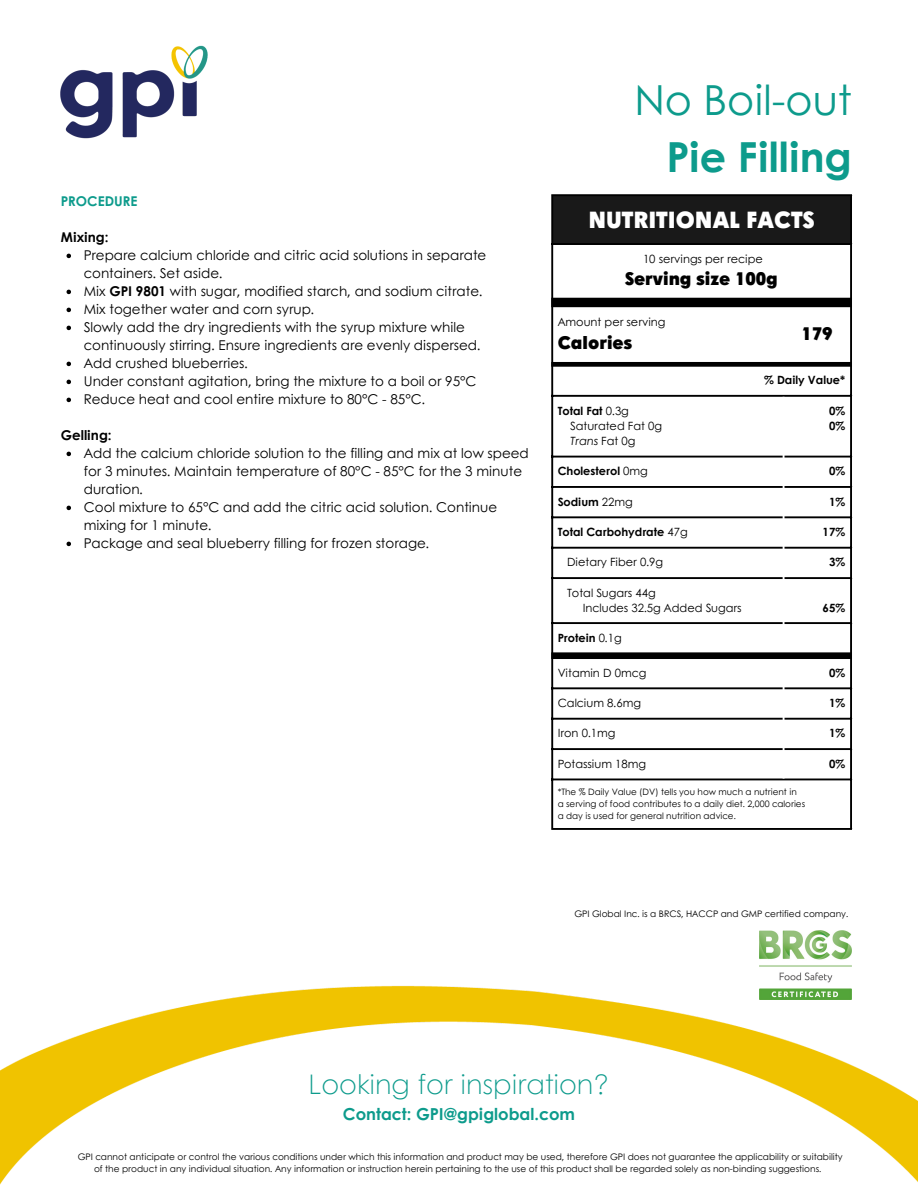
<style>
.page{position:relative;width:918px;height:1188px;background:#fff}
.page>*{position:absolute;margin:0;border:0;box-sizing:border-box;transform-origin:0 0}
.t1{font:41.4px/57.3px "Century Gothic";color:#0d9b8c;text-align:right}
.t2{font:300 27px "Century Gothic";color:#0d9b8c}
.t3{font:900 22.8px "Century Gothic";color:#fff}
.t4{font:900 17.7px "Century Gothic";color:#000}
.t5{font:700 16.5px "Century Gothic";color:#0d9b8c}
.t6{font:13.5px/18px "Century Gothic";color:#000}
.t7{font:700 13.5px "Century Gothic";color:#000}
.t8{font:700 13.5px "Century Gothic";color:#0d9b8c}
.t9{font:11.4px "Century Gothic";color:#000}
.t10{font:700 11.4px "Century Gothic";color:#000}
.t11{font:italic 11.4px "Century Gothic";color:#000}
.t12{font:9px/12px "Century Gothic";color:#000;text-align:center}
.t13{font:8.85px "Century Gothic";color:#000}
.s1{font-weight:700}
.s2{font-weight:400}
.s3{font-style:normal}
</style>
<div class="page">
<img style="left:0;top:195px;width:918px;height:990px">
<div style="left:552px;top:195px;width:299px;height:49px;background:#191919"></div>
<hr style="left:551px;top:196px;width:2px;height:632px;background:#000">
<hr style="left:850px;top:196px;width:2px;height:632px;background:#000">
<hr style="left:551px;top:194px;width:301px;height:2px;background:#000">
<hr style="left:551px;top:243px;width:301px;height:2px;background:#000">
<hr style="left:551px;top:395px;width:301px;height:2px;background:#000">
<hr style="left:551px;top:456px;width:301px;height:2px;background:#000">
<hr style="left:551px;top:486px;width:301px;height:2px;background:#000">
<hr style="left:551px;top:516px;width:301px;height:2px;background:#000">
<hr style="left:551px;top:547px;width:301px;height:2px;background:#000">
<hr style="left:551px;top:577px;width:301px;height:2px;background:#000">
<hr style="left:551px;top:622px;width:301px;height:2px;background:#000">
<hr style="left:551px;top:687px;width:301px;height:2px;background:#000">
<hr style="left:551px;top:718px;width:301px;height:2px;background:#000">
<hr style="left:551px;top:748px;width:301px;height:2px;background:#000">
<hr style="left:551px;top:779px;width:301px;height:1px;background:#000">
<hr style="left:551px;top:828px;width:301px;height:2px;background:#000">
<hr style="left:783px;top:307px;width:2px;height:55px;background:#fff">
<hr style="left:783px;top:397px;width:2px;height:382px;background:#fff">
<div style="left:551px;top:362px;width:301px;height:5px;background:#000"></div>
<div style="left:551px;top:652px;width:301px;height:7px;background:#000"></div>
<div style="left:551px;top:298px;width:301px;height:9px;background:#000"></div>
<img style="left:60px;top:45px;width:148px;height:94px">
<svg style="left:67px;top:254px;width:4px;height:4px"></svg>
<svg style="left:67px;top:290px;width:4px;height:4px"></svg>
<svg style="left:67px;top:308px;width:4px;height:4px"></svg>
<svg style="left:67px;top:326px;width:4px;height:4px"></svg>
<svg style="left:67px;top:362px;width:4px;height:4px"></svg>
<svg style="left:67px;top:380px;width:4px;height:4px"></svg>
<svg style="left:67px;top:398px;width:4px;height:4px"></svg>
<svg style="left:67px;top:452px;width:4px;height:4px"></svg>
<svg style="left:67px;top:506px;width:4px;height:4px"></svg>
<svg style="left:67px;top:542px;width:4px;height:4px"></svg>
<img style="left:759px;top:930px;width:92px;height:69px">
<p class="t8" style="left:61px;top:191px;width:78px">PROCEDURE</p>
<p class="t7" style="left:61px;top:227px;width:49px">Mixing:</p>
<p class="t6" style="left:84px;top:246px;width:404px">Prepare calcium chloride and citric acid solutions in separate containers. Set aside.</p>
<p class="t6" style="left:84px;top:282px;width:400px">Mix <span class="s1">GPI 9801</span> with sugar, modified starch, and sodium citrate.</p>
<p class="t6" style="left:84px;top:300px;width:232px">Mix together water and corn syrup.</p>
<p class="t6" style="left:84px;top:318px;width:398px">Slowly add the dry ingredients with the syrup mixture while continuously stirring. Ensure ingredients are evenly dispersed.</p>
<p class="t6" style="left:84px;top:354px;width:166px">Add crushed blueberries.</p>
<p class="t6" style="left:84px;top:372px;width:394px">Under constant agitation, bring the mixture to a boil or 95°C</p>
<p class="t6" style="left:84px;top:390px;width:343px">Reduce heat and cool entire mixture to 80°C - 85°C.</p>
<p class="t7" style="left:61px;top:425px;width:52px">Gelling:</p>
<p class="t6" style="left:84px;top:444px;width:447px">Add the calcium chloride solution to the filling and mix at low speed for 3 minutes. Maintain temperature of 80°C - 85°C for the 3 minute duration.</p>
<p class="t6" style="left:84px;top:498px;width:415px">Cool mixture to 65°C and add the citric acid solution. Continue mixing for 1 minute.</p>
<p class="t6" style="left:84px;top:534px;width:347px">Package and seal blueberry filling for frozen storage.</p>
<p class="t1" style="left:634px;top:69px;width:219px">No Boil-out<br><span class="s1">Pie Filling</span></p>
<p class="t3" style="left:588px;top:202px;width:228px">NUTRITIONAL FACTS</p>
<h1 class="t9" style="left:643px;top:250px;width:121px">10 servings per recipe</h1>
<h3 class="t4" style="left:625px;top:265px;width:154px">Serving size 100g</h3>
<h4 class="t9" style="left:558px;top:313px;width:109px">Amount per serving</h4>
<p class="t4" style="left:558px;top:329px;width:76px">Calories</p>
<p class="t4" style="left:801px;top:321px;width:33px">179</p>
<p class="t10" style="left:764px;top:372px;width:83px">% Daily Value*</p>
<p class="t10" style="left:558px;top:402px;width:73px">Total Fat <span class="s2">0.3g</span></p>
<p class="t9" style="left:570px;top:417px;width:93px">Saturated Fat 0g</p>
<p class="t11" style="left:570px;top:433px;width:67px">Trans <span class="s3">Fat 0g</span></p>
<p class="t10" style="left:829px;top:402px;width:18px">0%</p>
<h4 class="t10" style="left:829px;top:417px;width:18px">0%</h4>
<p class="t10" style="left:558px;top:463px;width:92px">Cholesterol <span class="s2">0mg</span></p>
<p class="t10" style="left:829px;top:463px;width:18px">0%</p>
<p class="t10" style="left:558px;top:493px;width:77px">Sodium <span class="s2">22mg</span></p>
<p class="t10" style="left:829px;top:493px;width:18px">1%</p>
<p class="t10" style="left:558px;top:523px;width:132px">Total Carbohydrate <span class="s2">47g</span></p>
<p class="t10" style="left:823px;top:523px;width:24px">17%</p>
<p class="t9" style="left:567px;top:554px;width:98px">Dietary Fiber 0.9g</p>
<p class="t10" style="left:829px;top:554px;width:18px">3%</p>
<p class="t9" style="left:567px;top:584px;width:90px">Total Sugars 44g</p>
<p class="t9" style="left:583px;top:599px;width:160px">Includes 32.5g Added Sugars</p>
<p class="t10" style="left:823px;top:599px;width:24px">65%</p>
<p class="t10" style="left:558px;top:629px;width:66px">Protein <span class="s2">0.1g</span></p>
<p class="t9" style="left:558px;top:664px;width:90px">Vitamin D 0mcg</p>
<p class="t10" style="left:829px;top:664px;width:18px">0%</p>
<p class="t9" style="left:558px;top:694px;width:85px">Calcium 8.6mg</p>
<p class="t10" style="left:829px;top:694px;width:18px">1%</p>
<p class="t9" style="left:558px;top:725px;width:59px">Iron 0.1mg</p>
<p class="t10" style="left:829px;top:725px;width:18px">1%</p>
<p class="t9" style="left:558px;top:755px;width:90px">Potassium 18mg</p>
<p class="t10" style="left:829px;top:755px;width:18px">0%</p>
<p class="t13" style="left:558px;top:785px;width:241px">*The % Daily Value (DV) tells you how much a nutrient in</p>
<p class="t13" style="left:558px;top:797px;width:249px">a serving of food contributes to a daily diet. 2,000 calories</p>
<p class="t13" style="left:558px;top:809px;width:180px">a day is used for general nutrition advice.</p>
<p class="t12" style="left:574px;top:908px;width:275px">GPI Global Inc. is a BRCS, HACCP and GMP certified company.</p>
<p class="t2" style="left:309px;top:1064px;width:302px">Looking for inspiration?</p>
<p class="t5" style="left:343px;top:1101px;width:234px">Contact: GPI@gpiglobal.com</p>
<p class="t12" style="left:78px;top:1150px;width:766px">GPI cannot anticipate or control the various conditions under which this information and product may be used, therefore GPI does not guarantee the applicability or suitability of the product in any individual situation. Any information or instruction herein pertaining to the use of this product shall be regarded solely as non-binding suggestions.</p>
</div>
